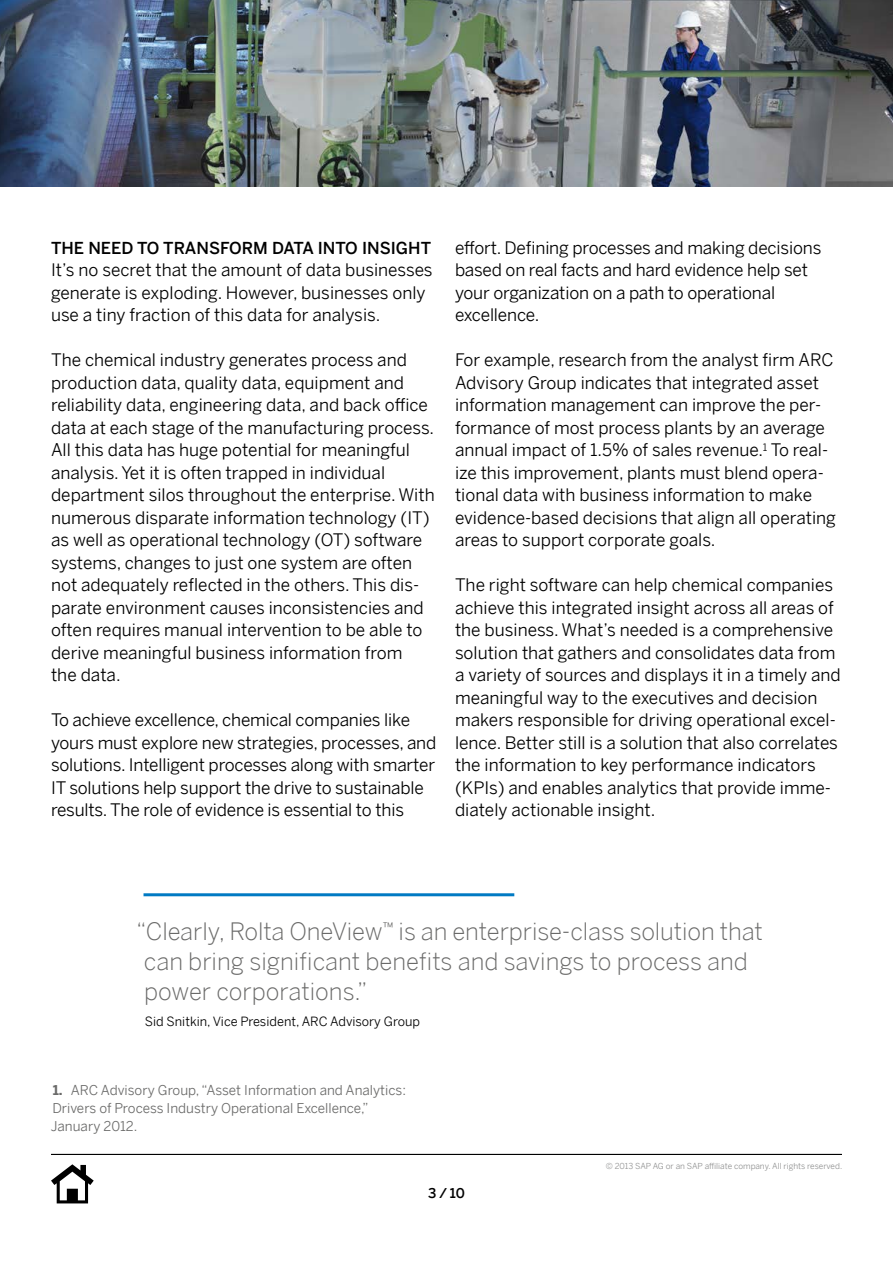
<style>
.page{position:relative;width:893px;height:1263px;background:#fff}
.page>*{position:absolute;margin:0;border:0;box-sizing:border-box;transform-origin:0 0}
.t1{font:300 24px/30px "Benton Sans";letter-spacing:-.005em;color:#6a6a69}
.t2{font:17.25px/22.5px "Benton Sans";color:#000}
.t3{font:500 16.5px "Benton Sans";color:#000}
.t4{font:13.5px/18px "Benton Sans";color:#6a6a69}
.t5{font:500 13.5px "Benton Sans";color:#000}
.t6{font:12.75px "Benton Sans";color:#000}
.t7{font:8.25px "Benton Sans";color:#919292}
.s1{font-weight:700}
</style>
<div class="page">
<img style="left:0;top:0;width:893px;height:186px">
<hr style="left:51px;top:1154px;width:791px;height:1px;background:#000">
<hr style="left:144px;top:893px;width:370px;height:3px;background:#007ac3">
<svg style="left:51px;top:1164px;width:43px;height:39px"></svg>
<p class="t3" style="left:51px;top:236px;width:382px">THE NEED TO TRANSFORM DATA INTO INSIGHT</p>
<p class="t2" style="left:51px;top:258px;width:383px">It’s no secret that the amount of data businesses generate is exploding. However, businesses only use a tiny fraction of this data for analysis.</p>
<p class="t2" style="left:51px;top:348px;width:385px">The chemical industry generates process and production data, quality data, equipment and reliability data, engineering data, and back office data at each stage of the manufacturing process.<br>All this data has huge potential for meaningful analysis. Yet it is often trapped in individual department silos throughout the enterprise. With numerous disparate information technology (IT) as well as operational technology (OT) software systems, changes to just one system are often not adequately reflected in the others. This dis&shy;parate environment causes inconsistencies and often requires manual intervention to be able to derive meaningful business information from<br>the data.</p>
<p class="t2" style="left:51px;top:707px;width:387px">To achieve excellence, chemical companies like yours must explore new strategies, processes, and solutions. Intelligent processes along with smarter IT solutions help support the drive to sustainable results. The role of evidence is essential to this</p>
<p class="t2" style="left:455px;top:235px;width:368px">effort. Defining processes and making decisions based on real facts and hard evidence help set your organization on a path to operational excellence.</p>
<p class="t2" style="left:455px;top:348px;width:382px">For example, research from the analyst firm ARC Advisory Group indicates that integrated asset information management can improve the per&shy;formance of most process plants by an average annual impact of 1.5% of sales revenue.<sup>1</sup> To real&shy;ize this improvement, plants must blend opera&shy;tional data with business information to make evidence-based decisions that align all operating areas to support corporate goals.</p>
<p class="t2" style="left:455px;top:573px;width:387px">The right software can help chemical companies achieve this integrated insight across all areas of the business. What’s needed is a comprehensive solution that gathers and consolidates data from a variety of sources and displays it in a timely and meaningful way to the executives and decision makers responsible for driving operational excel&shy;lence. Better still is a solution that also correlates the information to key performance indicators (KPIs) and enables analytics that provide imme&shy;diately actionable insight.</p>
<h1 class="t1" style="left:144px;top:915px;width:620px;text-indent:-8px">“Clearly, Rolta OneView™ is an enterprise-class solution that can bring significant benefits and savings to process and power corporations.”</h1>
<p class="t6" style="left:145px;top:1013px;width:277px">Sid Snitkin, Vice President, ARC Advisory Group</p>
<p class="t4" style="left:51px;top:1080px;width:357px"><span class="s1">1.</span> ARC Advisory Group, “Asset Information and Analytics:<br>Drivers of Process Industry Operational Excellence,”<br>January 2012.</p>
<p class="t5" style="left:428px;top:1183px;width:38px">3 / 10</p>
<p class="t7" style="left:606px;top:1160px;width:238px">© 2013 SAP AG or an SAP affiliate company. All rights reserved.</p>
</div>
